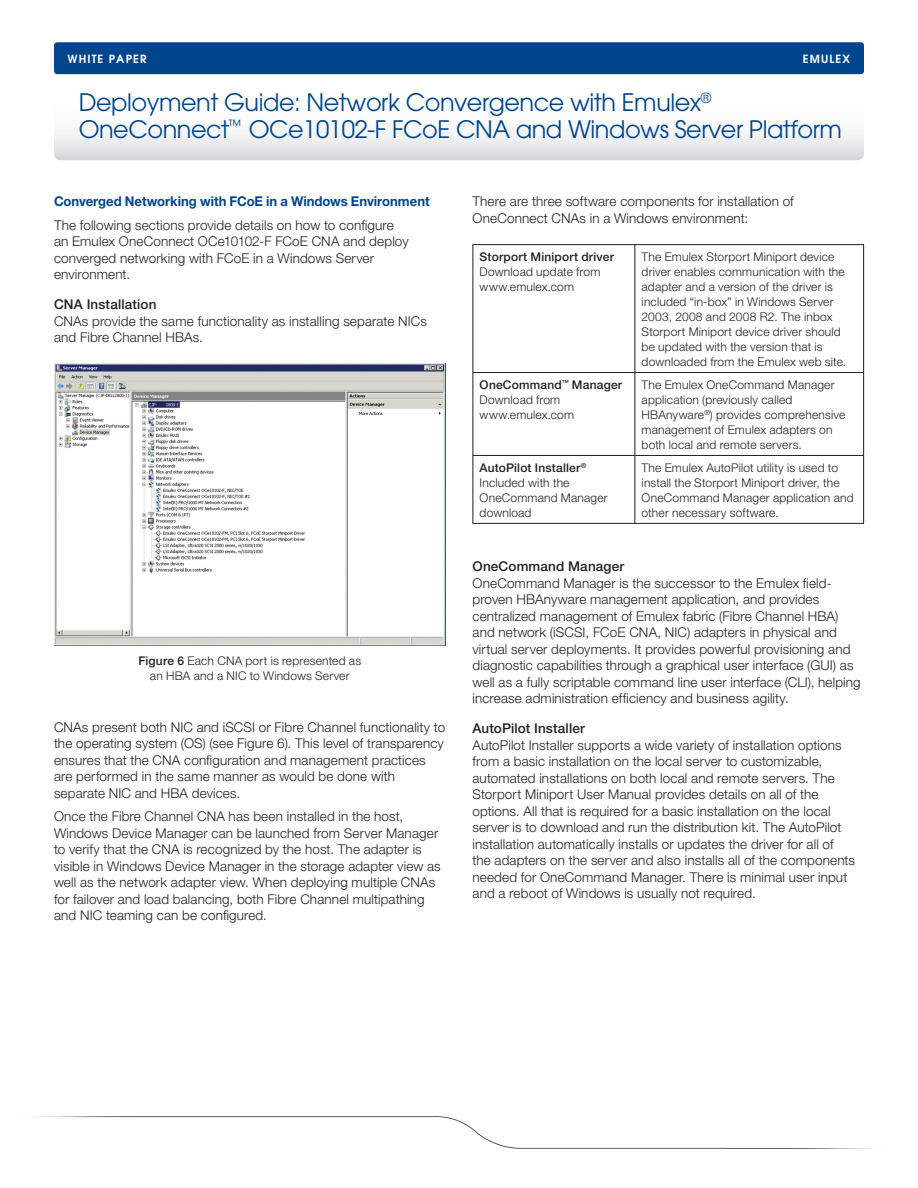
<style>
.page{position:relative;width:918px;height:1188px;background:#fff}
.page>*{position:absolute;margin:0;border:0;box-sizing:border-box;transform-origin:0 0}
.t1{font:24px/27px "Avant Garde";letter-spacing:-.02em;color:#01458c}
.t2{font:300 13.5px/16.5px "Helvetica Neue";letter-spacing:.01em;color:#231f20}
.t3{font:500 13.5px "Helvetica Neue";letter-spacing:.01em;color:#231f20}
.t4{font:700 13.5px "Helvetica Neue";color:#01458c}
.t5{font:300 12px/15px "Helvetica Neue";letter-spacing:.015em;color:#231f20}
.t6{font:500 12px "Helvetica Neue";letter-spacing:.015em;color:#231f20}
.t7{font:600 11.25px "Avant Garde";letter-spacing:.1em;color:#fff}
.s1{font-weight:500}
</style>
<div class="page">
<img style="left:35px;top:1116px;width:841px;height:33px">
<svg style="left:54px;top:131px;width:810px;height:29px"></svg>
<div style="left:54px;top:42px;width:810px;height:32px;background:#01458c;border-radius:3px"></div>
<img style="left:54px;top:363px;width:391px;height:283px">
<hr style="left:472px;top:244px;width:163px;height:1px;background:#231f20">
<hr style="left:472px;top:245px;width:1px;height:127px;background:#231f20">
<hr style="left:635px;top:244px;width:229px;height:1px;background:#231f20">
<hr style="left:635px;top:245px;width:1px;height:127px;background:#231f20">
<hr style="left:863px;top:245px;width:1px;height:127px;background:#231f20">
<hr style="left:472px;top:372px;width:163px;height:1px;background:#231f20">
<hr style="left:472px;top:373px;width:1px;height:82px;background:#231f20">
<hr style="left:635px;top:372px;width:229px;height:1px;background:#231f20">
<hr style="left:635px;top:373px;width:1px;height:82px;background:#231f20">
<hr style="left:863px;top:373px;width:1px;height:82px;background:#231f20">
<hr style="left:472px;top:455px;width:163px;height:1px;background:#231f20">
<hr style="left:472px;top:456px;width:1px;height:67px;background:#231f20">
<hr style="left:635px;top:455px;width:229px;height:1px;background:#231f20">
<hr style="left:635px;top:456px;width:1px;height:67px;background:#231f20">
<hr style="left:863px;top:456px;width:1px;height:67px;background:#231f20">
<hr style="left:472px;top:523px;width:163px;height:1px;background:#231f20">
<hr style="left:635px;top:523px;width:229px;height:1px;background:#231f20">
<p class="t7" style="left:68px;top:52px;width:81px">WHITE PAPER</p>
<p class="t7" style="left:803px;top:52px;width:49px">EMULEX</p>
<h1 class="t1" style="left:79px;top:88px;width:765px">Deployment Guide: Network Convergence with Emulex<sup>®<br></sup>OneConnect<sup>™</sup> OCe10102-F FCoE CNA and Windows Server Platform</h1>
<p class="t4" style="left:54px;top:193px;width:377px">Converged Networking with FCoE in a Windows Environment</p>
<p class="t2" style="left:54px;top:216px;width:356px">The following sections provide details on how to configure an Emulex OneConnect OCe10102-F FCoE CNA and deploy converged networking with FCoE in a Windows Server environment.</p>
<p class="t3" style="left:54px;top:296px;width:104px">CNA Installation</p>
<p class="t2" style="left:54px;top:312px;width:374px">CNAs provide the same functionality as installing separate NICs and Fibre Channel HBAs.</p>
<p class="t5" style="left:138px;top:653px;width:224px;text-align:center"><span class="s1">Figure 6</span> Each CNA port is represented as an HBA and a NIC to Windows Server</p>
<p class="t2" style="left:54px;top:719px;width:393px">CNAs present both NIC and iSCSI or Fibre Channel functionality to the operating system (OS) (see Figure 6). This level of transparency ensures that the CNA configuration and management practices are performed in the same manner as would be done with separate NIC and HBA devices.</p>
<p class="t2" style="left:54px;top:808px;width:388px">Once the Fibre Channel CNA has been installed in the host, Windows Device Manager can be launched from Server Manager to verify that the CNA is recognized by the host. The adapter is visible in Windows Device Manager in the storage adapter view as well as the network adapter view. When deploying multiple CNAs for failover and load balancing, both Fibre Channel multipathing and NIC teaming can be configured.</p>
<p class="t2" style="left:472px;top:193px;width:323px">There are three software components for installation of<br>OneConnect CNAs in a Windows environment:</p>
<p class="t6" style="left:480px;top:249px;width:136px">Storport Miniport driver</p>
<p class="t5" style="left:480px;top:264px;width:122px">Download update from www.emulex.com</p>
<p class="t5" style="left:642px;top:249px;width:206px">The Emulex Storport Miniport device driver enables communication with the adapter and a version of the driver is included “in-box” in Windows Server 2003, 2008 and 2008 R2. The inbox Storport Miniport device driver should be updated with the version that is downloaded from the Emulex web site.</p>
<p class="t5" style="left:480px;top:377px;width:144px"><span class="s1">OneCommand</span><sup>™</sup> <span class="s1">Manager<br></span>Download from www.emulex.com</p>
<p class="t5" style="left:642px;top:377px;width:205px">The Emulex OneCommand Manager application (previously called HBAnyware<sup>®</sup>) provides comprehensive management of Emulex adapters on both local and remote servers.</p>
<p class="t5" style="left:480px;top:460px;width:130px"><span class="s1">AutoPilot Installer</span><sup>®<br></sup>Included with the<br>OneCommand Manager download</p>
<p class="t5" style="left:642px;top:460px;width:214px">The Emulex AutoPilot utility is used to install the Storport Miniport driver, the OneCommand Manager application and other necessary software.</p>
<p class="t3" style="left:472px;top:559px;width:153px">OneCommand Manager</p>
<p class="t2" style="left:472px;top:575px;width:390px">OneCommand Manager is the successor to the Emulex field&shy;proven HBAnyware management application, and provides centralized management of Emulex fabric (Fibre Channel HBA) and network (iSCSI, FCoE CNA, NIC) adapters in physical and virtual server deployments. It provides powerful provisioning and diagnostic capabilities through a graphical user interface (GUI) as well as a fully scriptable command line user interface (CLI), helping increase administration efficiency and business agility.</p>
<p class="t3" style="left:472px;top:721px;width:114px">AutoPilot Installer</p>
<p class="t2" style="left:472px;top:737px;width:384px">AutoPilot Installer supports a wide variety of installation options from a basic installation on the local server to customizable, automated installations on both local and remote servers. The Storport Miniport User Manual provides details on all of the options. All that is required for a basic installation on the local server is to download and run the distribution kit. The AutoPilot installation automatically installs or updates the driver for all of the adapters on the server and also installs all of the components needed for OneCommand Manager. There is minimal user input and a reboot of Windows is usually not required.</p>
</div>
